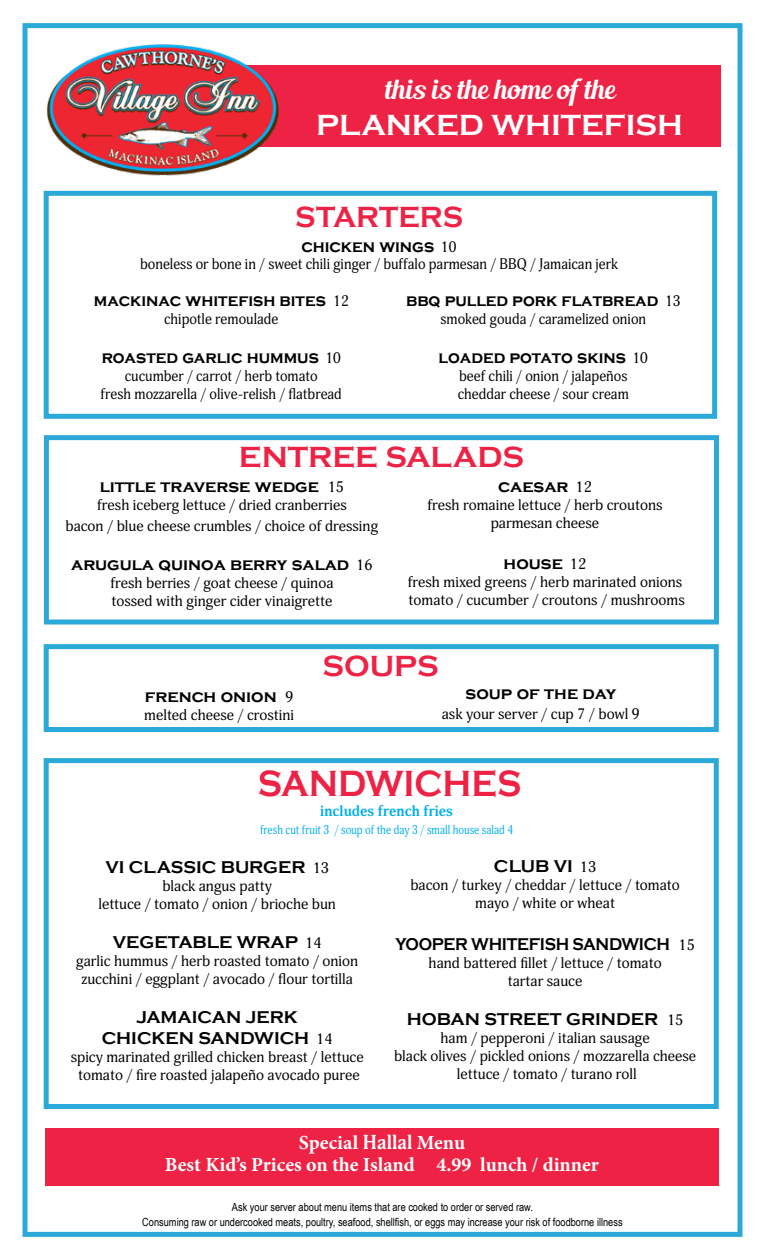
<style>
.page{position:relative;width:765px;height:1260px;background:#fff}
.page>*{position:absolute;margin:0;border:0;box-sizing:border-box;transform-origin:0 0}
.t1{font:700 37.5px "Copperplate Gothic";color:#ed2244;scale:.9 1}
.t2{font:700 30px "Copperplate Gothic";color:#ed2244}
.t3{font:700 30px "Copperplate Gothic";color:#fff}
.t4{font:700 30px "Copperplate Gothic";color:#ed2244;scale:.95 1}
.t5{font:27.5px "Blenda Script";color:#fff}
.t6{font:700 20px/22.5px "Minion Pro";color:#fff;text-align:center}
.t7{font:700 17.5px/21px "Copperplate Gothic";color:#000;text-align:center}
.t8{font:700 17.5px "Copperplate Gothic";color:#000;scale:.94 1}
.t9{font:700 17.5px "Copperplate Gothic";letter-spacing:-.02em;color:#000;scale:.9 1}
.t10{font:15px/18px "Adonis";color:#000;text-align:center}
.t11{font:15px/18px "Adonis";color:#000;text-align:center;scale:.95 1}
.t12{font:700 15px "Adonis";color:#00aeef}
.t13{font:12.5px "Adonis";color:#00aeef;scale:.85 1}
.t14{font:11.25px/15px "Arial Narrow";color:#000;text-align:center}
.s1{font-family:"Adonis";font-weight:400;font-size:15px}
.s2{font-family:"Adonis"}
</style>
<div class="page">
<div style="left:45px;top:1128px;width:674px;height:57px;background:#ed2244"></div>
<div style="left:22px;top:23px;width:720px;height:1214px;border:5px solid #2ba9d8"></div>
<div style="left:44px;top:758px;width:675px;height:351px;border:5px solid #2ba9d8"></div>
<div style="left:44px;top:435px;width:675px;height:190px;border:5px solid #2ba9d8"></div>
<div style="left:133px;top:65px;width:588px;height:82px;background:#ed2244"></div>
<img style="left:46px;top:44px;width:233px;height:132px">
<div style="left:44px;top:191px;width:673px;height:228px;border:5px solid #2ba9d8"></div>
<div style="left:44px;top:644px;width:675px;height:88px;border:5px solid #2ba9d8"></div>
<h3 class="t5" style="left:384px;top:72px;width:232px">this is the home of the</h3>
<h2 class="t3" style="left:316px;top:109px;width:368px">PLANKED WHITEFISH</h2>
<h2 class="t4" style="left:295px;top:201px;width:178px">STARTERS</h2>
<p class="t8" style="left:302px;top:236px;width:166px">chicken wings <span class="s1">10</span></p>
<p class="t11" style="left:140px;top:256px;width:504px">boneless or bone in / sweet chili ginger / buffalo parmesan / BBQ / Jamaican jerk</p>
<p class="t8" style="left:94px;top:290px;width:273px">mackinac whitefish bites <span class="s1">12</span></p>
<p class="t11" style="left:164px;top:310px;width:122px">chipotle remoulade</p>
<p class="t8" style="left:102px;top:347px;width:256px">roasted garlic hummus <span class="s1">10</span></p>
<p class="t11" style="left:101px;top:367px;width:256px">cucumber / carrot / herb tomato<br>fresh mozzarella / olive-relish / flatbread</p>
<p class="t8" style="left:406px;top:290px;width:293px">bbq pulled pork flatbread <span class="s1">13</span></p>
<p class="t11" style="left:440px;top:310px;width:218px">smoked gouda / caramelized onion</p>
<p class="t8" style="left:439px;top:347px;width:224px">loaded potato skins <span class="s1">10</span></p>
<p class="t11" style="left:458px;top:367px;width:182px;text-align:left">beef chili / onion / jalapeños cheddar cheese / sour cream</p>
<h2 class="t2" style="left:239px;top:441px;width:287px">ENTREE SALADS</h2>
<p class="t7" style="left:100px;top:476px;width:246px">little traverse wedge <span class="s1">15</span></p>
<p class="t10" style="left:66px;top:494px;width:314px;line-height:21px">fresh iceberg lettuce / dried cranberries<br>bacon / blue cheese crumbles / choice of dressing</p>
<p class="t7" style="left:71px;top:554px;width:303px">arugula quinoa berry salad <span class="s1">16</span></p>
<p class="t10" style="left:110px;top:574px;width:225px;text-align:left">fresh berries / goat cheese / quinoa tossed with ginger cider vinaigrette</p>
<p class="t7" style="left:498px;top:476px;width:95px">caesar <span class="s1">12</span></p>
<p class="t10" style="left:427px;top:496px;width:237px">fresh romaine lettuce / herb croutons parmesan cheese</p>
<p class="t7" style="left:504px;top:553px;width:84px">house <span class="s1">12</span></p>
<p class="t10" style="left:408px;top:573px;width:279px;text-align:left">fresh mixed greens / herb marinated onions tomato / cucumber / croutons / mushrooms</p>
<p class="t7" style="left:145px;top:686px;width:150px">french onion <span class="s1">9</span></p>
<p class="t10" style="left:144px;top:706px;width:151px">melted cheese / crostini</p>
<h2 class="t2" style="left:322px;top:649px;width:118px">SOUPS</h2>
<p class="t7" style="left:466px;top:683px;width:152px">soup of the day</p>
<p class="t10" style="left:442px;top:706px;width:200px">ask your server / cup 7 / bowl 9</p>
<h1 class="t1" style="left:258px;top:763px;width:294px">SANDWICHES</h1>
<p class="t12" style="left:320px;top:802px;width:134px">includes french fries</p>
<p class="t13" style="left:260px;top:823px;width:299px">fresh cut fruit 3 / soup of the day 3 / small house salad 4</p>
<p class="t7" style="left:105px;top:857px;width:225px">VI CLASSIC BURGER <span class="s1">13</span></p>
<p class="t10" style="left:98px;top:878px;width:239px">black angus patty<br>lettuce / tomato / onion / brioche bun</p>
<p class="t7" style="left:113px;top:932px;width:210px">VEGETABLE WRAP <span class="s1">14</span></p>
<p class="t10" style="left:76px;top:953px;width:284px">garlic hummus / herb roasted tomato / onion zucchini / eggplant / avocado / flour tortilla</p>
<p class="t7" style="left:102px;top:1007px;width:232px">JAMAICAN JERK<br>CHICKEN SANDWICH <span class="s1">14</span></p>
<p class="t10" style="left:71px;top:1049px;width:294px">spicy marinated grilled chicken breast / lettuce tomato / fire roasted jalapeño avocado puree</p>
<p class="t7" style="left:494px;top:856px;width:104px">CLUB VI <span class="s1">13</span></p>
<p class="t10" style="left:410px;top:876px;width:271px">bacon / turkey / cheddar / lettuce / tomato mayo / white or wheat</p>
<p class="t9" style="left:395px;top:935px;width:334px">YOOPER WHITEFISH SANDWICH <span class="s1">15</span></p>
<p class="t10" style="left:429px;top:954px;width:234px">hand battered fillet / lettuce / tomato tartar sauce</p>
<p class="t7" style="left:407px;top:1009px;width:278px">HOBAN STREET GRINDER <span class="s1">15</span></p>
<p class="t10" style="left:394px;top:1029px;width:304px">ham / pepperoni / italian sausage<br>black olives / pickled onions / mozzarella cheese lettuce / tomato / turano roll</p>
<h3 class="t6" style="left:165px;top:1131px;width:436px">Special <span class="s2">Hallal</span> Menu<br>Best Kid’s Prices on the Island 4.99 lunch / dinner</h3>
<p class="t14" style="left:142px;top:1199px;width:482px">Ask your server about menu items that are cooked to order or served raw.<br>Consuming raw or undercooked meats, poultry, seafood, shellfish, or eggs may increase your risk of foodborne illness</p>
</div>
